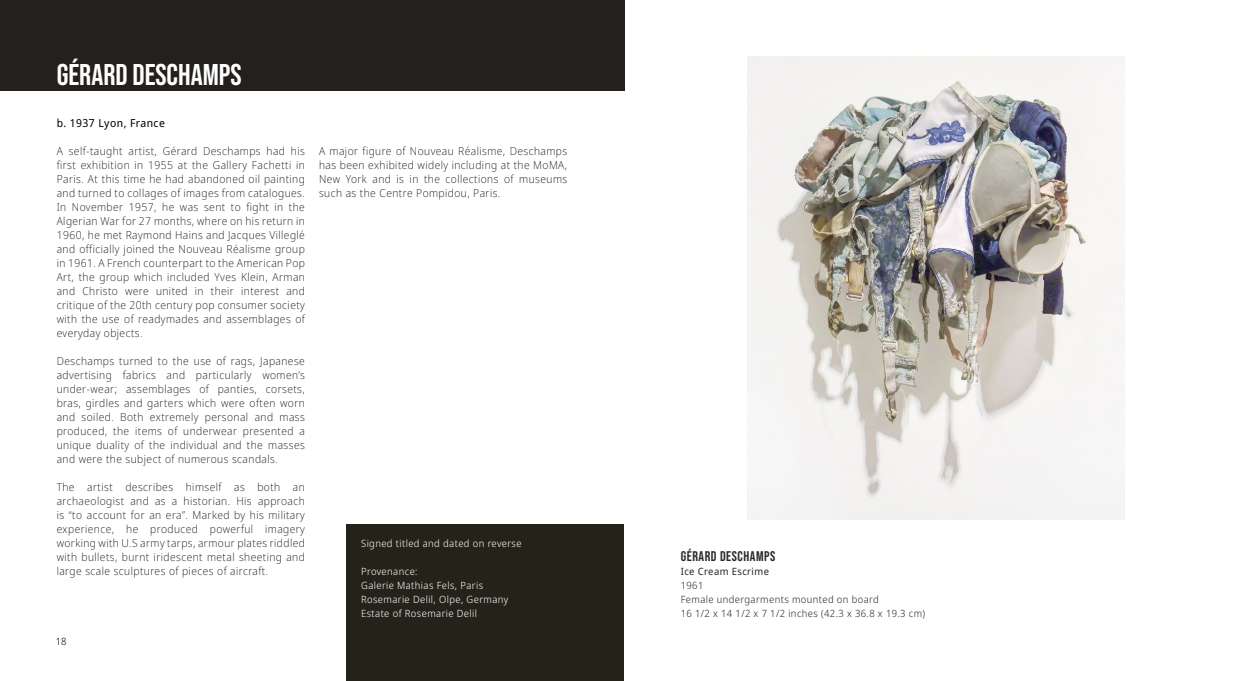
<style>
.page{position:relative;width:1248px;height:681px;background:#fff}
.page>*{position:absolute;margin:0;border:0;box-sizing:border-box;transform-origin:0 0}
.t1{font:700 30px "Bebas Neue Pro";color:#fff}
.t2{font:700 14px "Bebas Neue Pro";letter-spacing:.04em;color:#282827}
.t3{font:200 11px/14px "Noto Sans Display";letter-spacing:.04em;color:#000;text-align:justify}
.t4{font:11px "Noto Sans Display";letter-spacing:.04em;color:#000}
.t5{font:300 10px/14px "Noto Sans Display";letter-spacing:.04em;color:#fff}
.t6{font:300 10px/14px "Noto Sans Display";letter-spacing:.04em;color:#282827}
.t7{font:10px "Noto Sans Display";letter-spacing:.04em;color:#282827}
.t8{font:300 10px "Noto Sans Display";color:#000}
</style>
<div class="page">
<img style="left:747px;top:57px;width:377px;height:462px">
<div style="left:0;top:0;width:624px;height:91px;background:#24201d"></div>
<div style="left:345px;top:523px;width:278px;height:157px;background:#25221a"></div>
<h1 class="t1" style="left:57px;top:57px;width:186px">GÉRARD DESCHAMPS</h1>
<p class="t4" style="left:57px;top:115px;width:110px">b. 1937 Lyon, France</p>
<p class="t3" style="left:57px;top:144px;width:250px">A self-taught artist, Gérard Deschamps had his first exhibition in 1955 at the Gallery Fachetti in Paris. At this time he had abandoned oil painting and turned to collages of images from catalogues.<br>In November 1957, he was sent to fight in the Algerian War for 27 months, where on his return in 1960, he met Raymond Hains and Jacques Villeglé and officially joined the Nouveau Réalisme group in 1961. A French counterpart to the American Pop Art, the group which included Yves Klein, Arman and Christo were united in their interest and critique of the 20th century pop consumer society with the use of readymades and assemblages of everyday objects.</p>
<p class="t3" style="left:57px;top:354px;width:250px">Deschamps turned to the use of rags, Japanese advertising fabrics and particularly women’s under-wear; assemblages of panties, corsets, bras, girdles and garters which were often worn and soiled. Both extremely personal and mass produced, the items of underwear presented a unique duality of the individual and the masses and were the subject of numerous scandals.</p>
<p class="t3" style="left:57px;top:480px;width:250px">The artist describes himself as both an archaeologist and as a historian. His approach is “to account for an era”. Marked by his military experience, he produced powerful imagery working with U.S army tarps, armour plates riddled with bullets, burnt iridescent metal sheeting and large scale sculptures of pieces of aircraft.</p>
<p class="t8" style="left:56px;top:634px;width:12px">18</p>
<p class="t3" style="left:319px;top:144px;width:250px">A major figure of Nouveau Réalisme, Deschamps has been exhibited widely including at the MoMA, New York and is in the collections of museums such as the Centre Pompidou, Paris.</p>
<p class="t5" style="left:361px;top:536px;width:162px">Signed titled and dated on reverse</p>
<p class="t5" style="left:361px;top:564px;width:149px">Provenance:<br>Galerie Mathias Fels, Paris<br>Rosemarie Delil, Olpe, Germany<br>Estate of Rosemarie Delil</p>
<p class="t2" style="left:680px;top:548px;width:96px">GÉRARD DESCHAMPS</p>
<p class="t7" style="left:680px;top:564px;width:90px">Ice Cream Escrime</p>
<p class="t6" style="left:680px;top:578px;width:246px">1961<br>Female undergarments mounted on board<br>16 1/2 x 14 1/2 x 7 1/2 inches (42.3 x 36.8 x 19.3 cm)</p>
</div>
